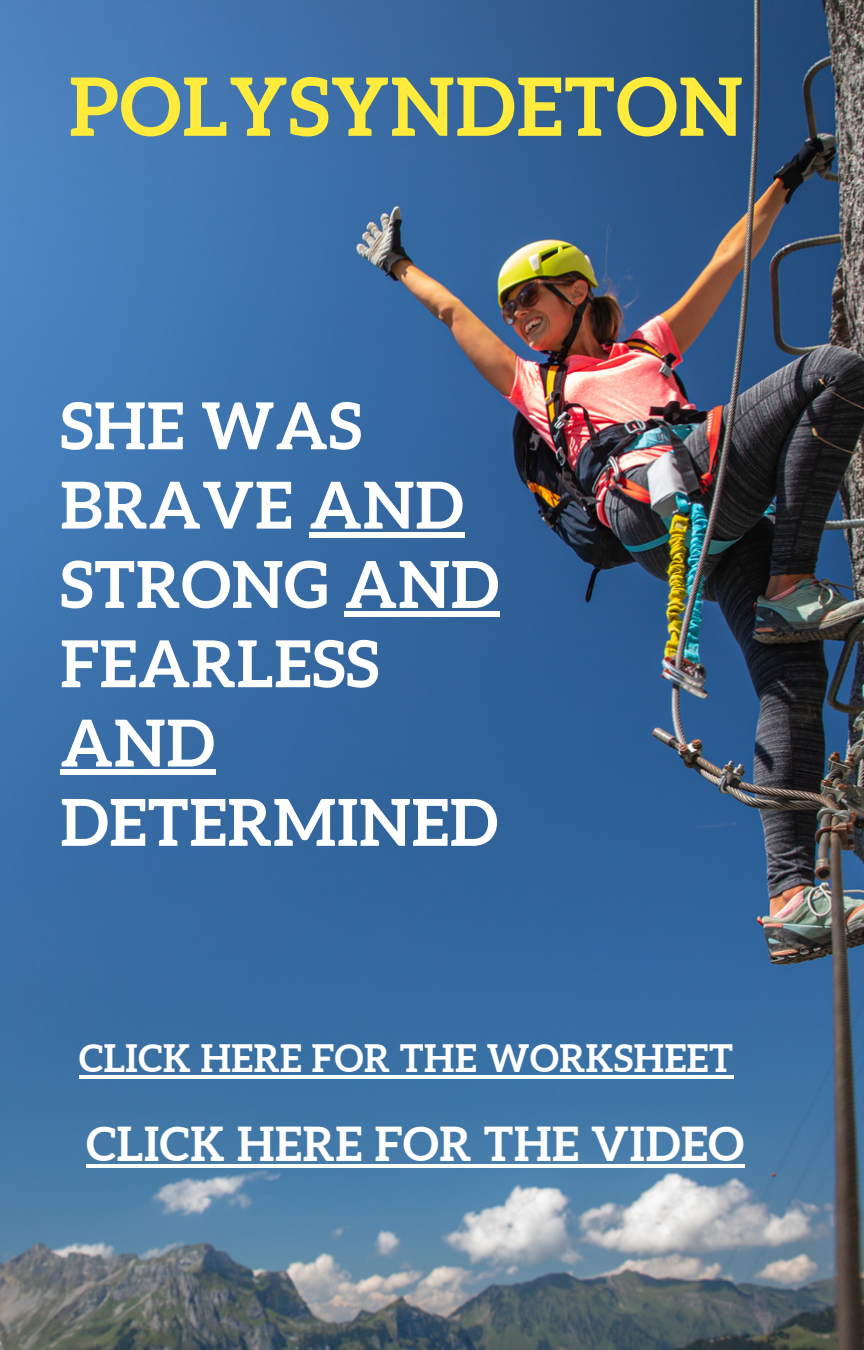
<style>
.page{position:relative;width:864px;height:1350px;background:#fff}
.page>*{position:absolute;margin:0;border:0;box-sizing:border-box;transform-origin:0 0}
.t1{font:700 80.55px "Aleo";letter-spacing:.015em;color:#ffeb3b}
.t2{font:700 64.8px/79.2px "Aleo";letter-spacing:.015em;color:#fff}
.t3{font:700 46.8px "Aleo";letter-spacing:.015em;color:#fff}
.t4{font:700 37.8px "Aleo";letter-spacing:.015em;color:#fff}
</style>
<div class="page">
<img style="left:0;top:0;width:864px;height:1350px">
<div style="left:309px;top:532px;width:155px;height:5px;background:#fff"></div>
<div style="left:345px;top:611px;width:155px;height:5px;background:#fff"></div>
<div style="left:60px;top:770px;width:156px;height:5px;background:#fff"></div>
<hr style="left:86px;top:1165px;width:659px;height:3px;background:#fff">
<hr style="left:79px;top:1075px;width:655px;height:4px;background:#fff">
<p class="t1" style="left:69px;top:60px;width:675px">POLYSYNDETON</p>
<p class="t2" style="left:60px;top:386px;width:440px">SHE WAS<br>BRAVE AND<br>STRONG AND<br>FEARLESS<br>AND<br>DETERMINED</p>
<p class="t4" style="left:79px;top:1036px;width:655px">CLICK HERE FOR THE WORKSHEET</p>
<p class="t3" style="left:86px;top:1117px;width:659px">CLICK HERE FOR THE VIDEO</p>
</div>
